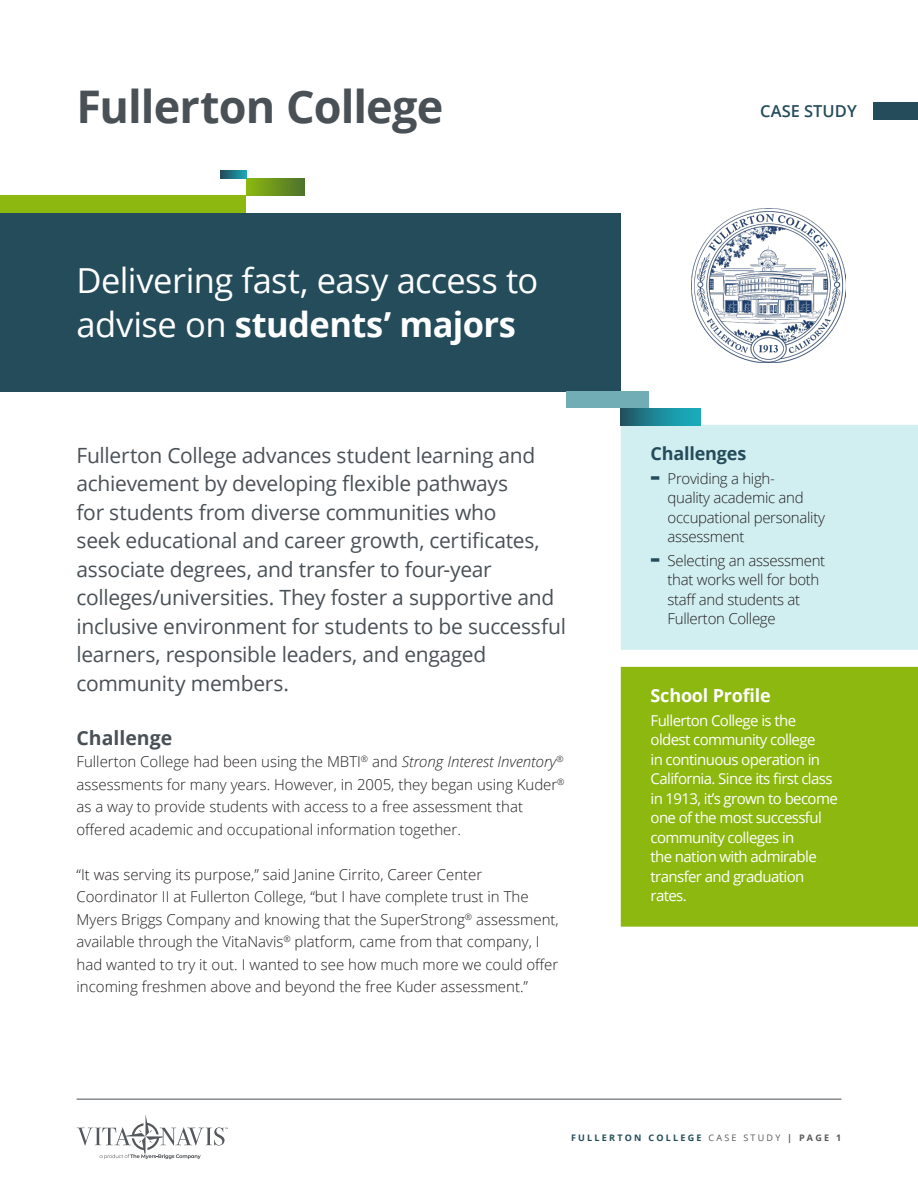
<style>
.page{position:relative;width:918px;height:1188px;background:#fff}
.page>*{position:absolute;margin:0;border:0;box-sizing:border-box;transform-origin:0 0}
.Front_title{font:700 45px "Open Sans";letter-spacing:-.02em;color:#4a5156}
.t1{font:34.5px/43.5px "Open Sans";letter-spacing:-.015em;color:#fff}
.Introduction{font:21px/28.5px "Open Sans";letter-spacing:-.015em;color:#4a5156}
.Subhead{font:700 19.5px "Open Sans";color:#4a5156}
.Box_header_white{font:700 18px "Open Sans";letter-spacing:-.01em;color:#fff}
.Box_header_green{font:700 18px "Open Sans";letter-spacing:-.01em;color:#244c5a}
.Section{font:600 16.5px "Open Sans";color:#244c5a}
.Body{font:300 15px/22.5px "Open Sans";color:#231f20}
.Box_body_white{font:15px/19.5px "Open Sans";letter-spacing:-.04em;color:#fff}
.Body-2{font:300 15px/19.5px "Open Sans";letter-spacing:-.02em;color:#231f20}
.t2{font:700 9px "Open Sans";letter-spacing:.25em;color:#244c5a}
.s1{font-weight:700}
.s2{font-style:italic}
.s3{font-weight:800;font-size:22.5px;color:#244c5a}
.s4{font-weight:400;color:#57585a}
.s5{color:#57585a}
</style>
<div class="page">
<hr style="left:77px;top:1099px;width:764px;height:1px;background:#4a5156">
<svg style="left:77px;top:1114px;width:151px;height:45px"></svg>
<div style="left:621px;top:425px;width:297px;height:225px;background:#d1eef1"></div>
<div style="left:621px;top:667px;width:297px;height:260px;background:#8cb80f"></div>
<div style="left:0;top:213px;width:621px;height:178px;background:#244c5a"></div>
<div style="left:246px;top:179px;width:58px;height:17px;background:linear-gradient(to right,#8cb80f,#50742b)"></div>
<div style="left:621px;top:408px;width:80px;height:17px;background:linear-gradient(to right,#225967,#18b6c6)"></div>
<svg style="left:221px;top:170px;width:25px;height:9px"></svg>
<div style="left:0;top:196px;width:246px;height:17px;background:#8cb80f"></div>
<div style="left:873px;top:103px;width:45px;height:17px;background:#244c5a"></div>
<img style="left:692px;top:208px;width:153px;height:154px">
<div style="left:566px;top:391px;width:82px;height:17px;background:#70adb4"></div>
<p class="Front_title" style="left:77px;top:75px;width:368px">Fullerton College</p>
<p class="t1" style="left:77px;top:258px;width:463px">Delivering fast, easy access to advise on <span class="s1">students’ majors</span></p>
<p class="Introduction" style="left:77px;top:440px;width:491px">Fullerton College advances student learning and achievement by developing flexible pathways<br>for students from diverse communities who<br>seek educational and career growth, certificates, associate degrees, and transfer to four-year colleges/universities. They foster a supportive and inclusive environment for students to be successful learners, responsible leaders, and engaged community members.</p>
<p class="Subhead" style="left:77px;top:724px;width:97px">Challenge</p>
<p class="Body" style="left:77px;top:750px;width:490px">Fullerton College had been using the MBTI<sup>®</sup> and <span class="s2">Strong Interest Inventory</span><sup>® </sup>assessments for many years. However, in 2005, they began using Kuder<sup>® </sup>as a way to provide students with access to a free assessment that offered academic and occupational information together.</p>
<p class="Body" style="left:77px;top:863px;width:484px">“It was serving its purpose,” said Janine Cirrito, Career Center Coordinator II at Fullerton College, “but I have complete trust in The Myers Briggs Company and knowing that the SuperStrong<sup>®</sup> assessment, available through the VitaNavis<sup>®</sup> platform, came from that company, I had wanted to try it out. I wanted to see how much more we could offer incoming freshmen above and beyond the free Kuder assessment.”</p>
<p class="Section" style="left:760px;top:100px;width:98px">CASE STUDY</p>
<p class="Box_header_green" style="left:651px;top:441px;width:97px">Challenges</p>
<p class="Body-2" style="left:668px;top:468px;width:159px;text-indent:-17px"><span class="s3">-</span> Providing a high-<br>quality academic and occupational personality assessment</p>
<p class="Body-2" style="left:668px;top:550px;width:159px;text-indent:-17px"><span class="s3">-</span> Selecting an assessment that works well for both staff and students at<br>Fullerton College</p>
<p class="Box_header_white" style="left:651px;top:683px;width:122px">School Profile</p>
<p class="Box_body_white" style="left:651px;top:710px;width:189px">Fullerton College is the oldest community college<br>in continuous operation in<br>California. Since its first class in 1913, it’s grown to become one of the most successful community colleges in<br>the nation with admirable transfer and graduation rates.</p>
<p class="t2" style="left:571px;top:1131px;width:272px">FULLERTON COLLEGE <span class="s4">CASE STUDY</span> <span class="s5">| PAGE 1</span></p>
</div>
